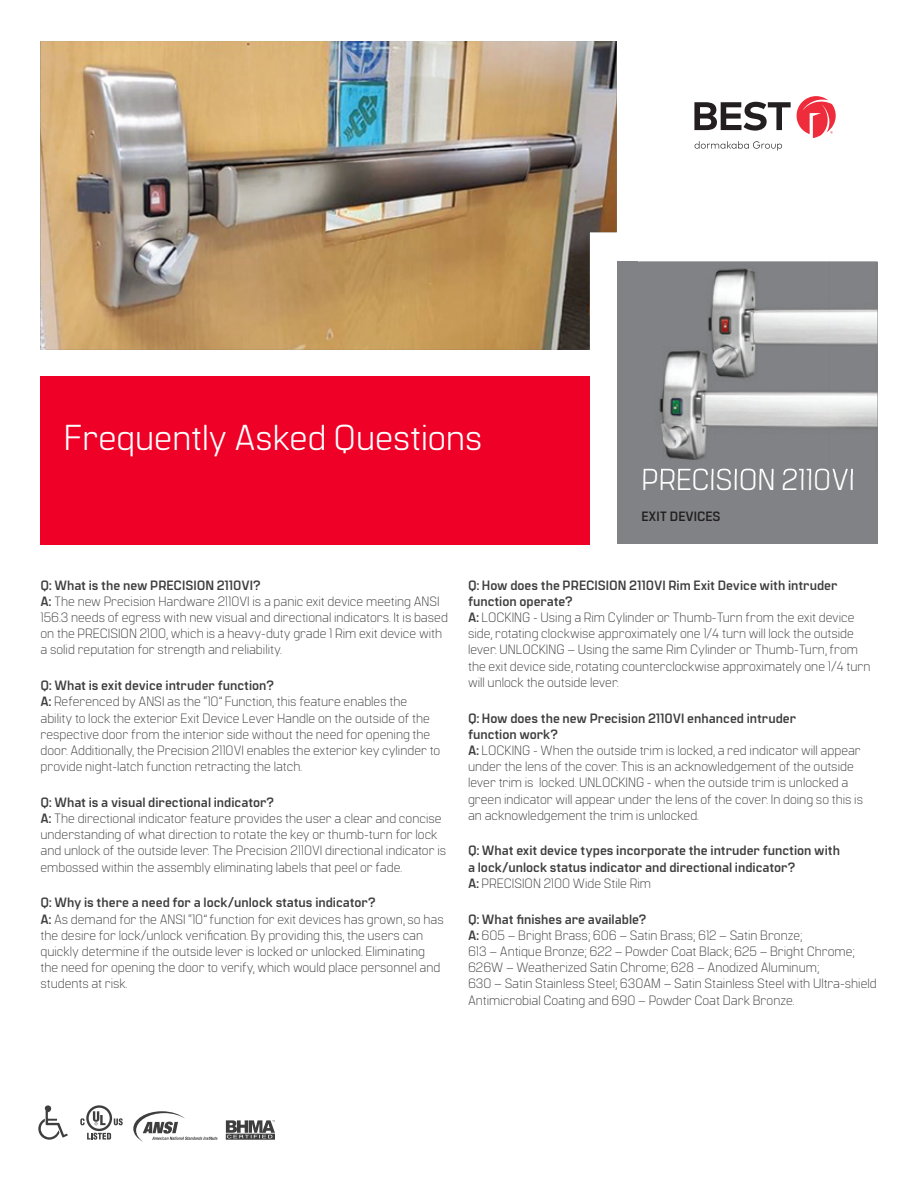
<style>
.page{position:relative;width:918px;height:1188px;background:#fff}
.page>*{position:absolute;margin:0;border:0;box-sizing:border-box;transform-origin:0 0}
.t1{font:36px "Manifold CF";color:#fff}
.t2{font:30px "Manifold CF";color:#fff}
.t3{font:300 13.5px/16.2px "Manifold CF";color:#3e3e3f}
.t4{font:700 13.5px/16.2px "Manifold CF";color:#3e3e3f}
.t5{font:700 13.5px "Manifold CF";color:#231f20}
.s1{font-weight:700}
.s2{font-weight:300}
</style>
<div class="page">
<div style="left:40px;top:376px;width:550px;height:168px;background:#ef0027"></div>
<svg style="left:694px;top:102px;width:97px;height:29px"></svg>
<svg style="left:797px;top:96px;width:39px;height:42px"></svg>
<svg style="left:695px;top:141px;width:87px;height:10px"></svg>
<img style="left:40px;top:41px;width:577px;height:309px">
<div style="left:617px;top:261px;width:261px;height:283px;background:#808285"></div>
<svg style="left:80px;top:1105px;width:43px;height:35px"></svg>
<svg style="left:226px;top:1120px;width:49px;height:20px"></svg>
<svg style="left:38px;top:1105px;width:30px;height:35px"></svg>
<svg style="left:133px;top:1111px;width:85px;height:31px"></svg>
<img style="left:638px;top:261px;width:240px;height:213px">
<img style="left:644px;top:469px;width:209px;height:5px">
<h1 class="t1" style="left:64px;top:417px;width:420px">Frequently Asked Questions</h1>
<h2 class="t2" style="left:642px;top:462px;width:215px">PRECISION 2110VI</h2>
<p class="t5" style="left:642px;top:508px;width:81px">EXIT DEVICES</p>
<p class="t3" style="left:40px;top:577px;width:409px"><span class="s1">Q: What is the new PRECISION 2110VI?<br>A:</span> The new Precision Hardware 2110VI is a panic exit device meeting ANSI 156.3 needs of egress with new visual and directional indicators. It is based on the PRECISION 2100, which is a heavy-duty grade 1 Rim exit device with a solid reputation for strength and reliability.</p>
<p class="t3" style="left:40px;top:677px;width:401px"><span class="s1">Q: What is exit device intruder function?<br>A:</span> Referenced by ANSI as the “10” Function, this feature enables the ability to lock the exterior Exit Device Lever Handle on the outside of the respective door from the interior side without the need for opening the door. Additionally, the Precision 2110VI enables the exterior key cylinder to provide night-latch function retracting the latch.</p>
<p class="t3" style="left:40px;top:794px;width:407px"><span class="s1">Q: What is a visual directional indicator?<br>A:</span> The directional indicator feature provides the user a clear and concise understanding of what direction to rotate the key or thumb-turn for lock and unlock of the outside lever. The Precision 2110VI directional indicator is embossed within the assembly eliminating labels that peel or fade.</p>
<p class="t3" style="left:40px;top:895px;width:405px"><span class="s1">Q: Why is there a need for a lock/unlock status indicator?<br>A:</span> As demand for the ANSI “10” function for exit devices has grown, so has the desire for lock/unlock verification. By providing this, the users can quickly determine if the outside lever is locked or unlocked. Eliminating the need for opening the door to verify, which would place personnel and students at risk.</p>
<p class="t3" style="left:468px;top:577px;width:404px"><span class="s1">Q: How does the PRECISION 2110VI Rim Exit Device with intruder function operate?<br>A:</span> LOCKING - Using a Rim Cylinder or Thumb-Turn from the exit device side, rotating clockwise approximately one 1/4 turn will lock the outside lever. UNLOCKING – Using the same Rim Cylinder or Thumb-Turn, from the exit device side, rotating counterclockwise approximately one 1/4 turn will unlock the outside lever.</p>
<p class="t3" style="left:468px;top:710px;width:397px"><span class="s1">Q: How does the new Precision 2110VI enhanced intruder<br>function work?<br>A:</span> LOCKING - When the outside trim is locked, a red indicator will appear under the lens of the cover. This is an acknowledgement of the outside lever trim is locked. UNLOCKING - when the outside trim is unlocked a green indicator will appear under the lens of the cover. In doing so this is an acknowledgement the trim is unlocked.</p>
<p class="t4" style="left:468px;top:843px;width:373px">Q: What exit device types incorporate the intruder function with a lock/unlock status indicator and directional indicator?<br>A: <span class="s2">PRECISION 2100 Wide Stile Rim</span></p>
<p class="t3" style="left:468px;top:911px;width:410px"><span class="s1">Q: What finishes are available?<br>A:</span> 605 – Bright Brass; 606 – Satin Brass; 612 – Satin Bronze;<br>613 – Antique Bronze; 622 – Powder Coat Black; 625 – Bright Chrome; 626W – Weatherized Satin Chrome; 628 – Anodized Aluminum;<br>630 – Satin Stainless Steel; 630AM – Satin Stainless Steel with Ultra-shield Antimicrobial Coating and 690 – Powder Coat Dark Bronze.</p>
</div>
